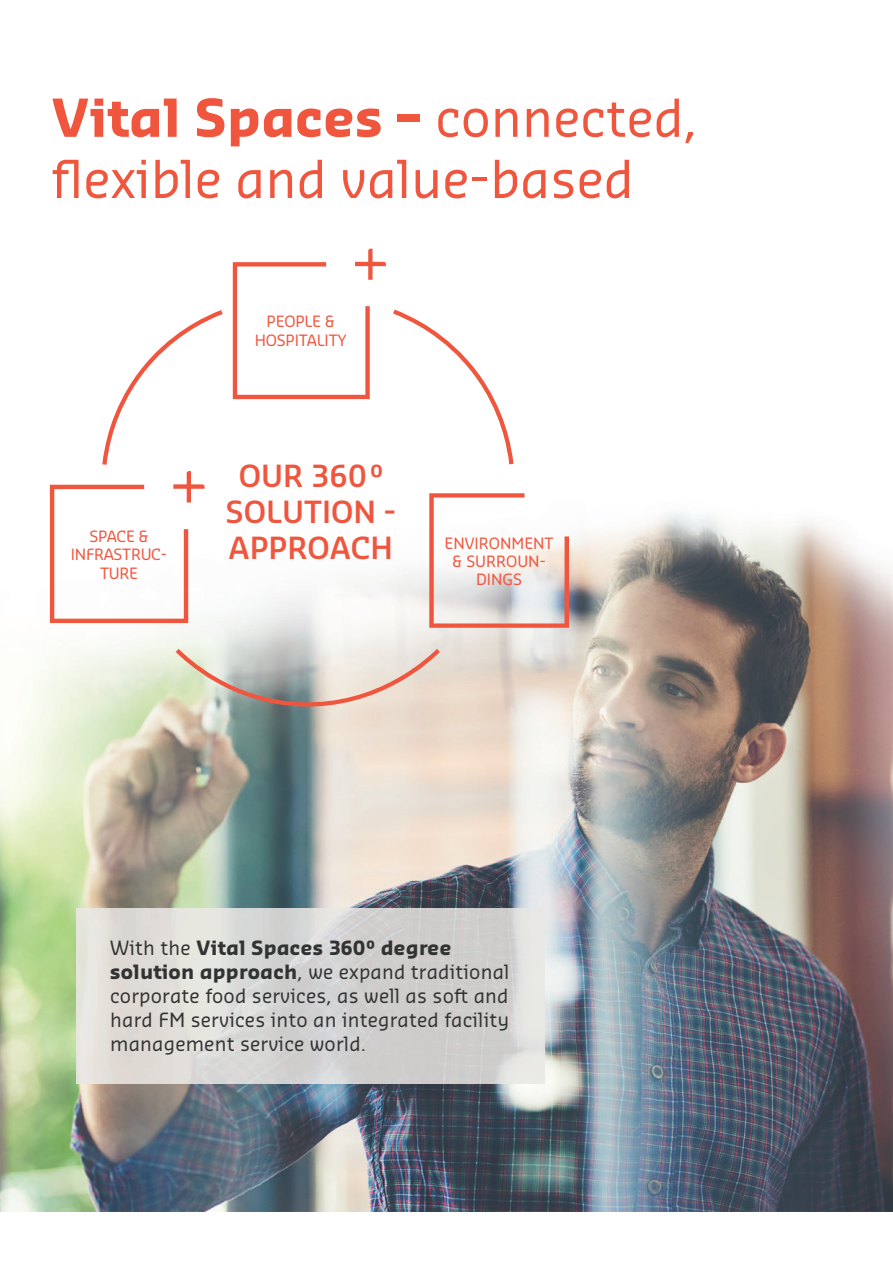
<style>
.page{position:relative;width:893px;height:1263px;background:#fff}
.page>*{position:absolute;margin:0;border:0;box-sizing:border-box;transform-origin:0 0}
.t1{font:51px/61.2px "Sansa Pro";color:#f0553e}
.t2{font:600 29.85px/35.7px "Sansa Pro";color:#f0553e;text-align:center}
.t3{font:19.2px/24px "Sansa Pro";letter-spacing:.01em;color:#313232}
.t4{font:15.15px/18.3px "Sansa Pro";letter-spacing:-.01em;color:#f0553e;text-align:center}
.s1{font-weight:700}
</style>
<div class="page">
<img style="left:0;top:502px;width:893px;height:710px">
<img style="left:76px;top:908px;width:468px;height:175px">
<svg style="left:429px;top:493px;width:140px;height:135px"></svg>
<svg style="left:171px;top:644px;width:273px;height:68px;background:#d4cabf"></svg>
<svg style="left:50px;top:310px;width:177px;height:313px"></svg>
<svg style="left:233px;top:249px;width:281px;height:216px"></svg>
<h1 class="t1" style="left:51px;top:85px;width:648px"><span class="s1">Vital Spaces –</span> connected, flexible and value-based</h1>
<p class="t4" style="left:71px;top:527px;width:98px">SPACE &amp;<br>INFRASTRUC-<br>TURE</p>
<p class="t4" style="left:255px;top:312px;width:94px">PEOPLE &amp;<br>HOSPITALITY</p>
<h2 class="t2" style="left:226px;top:457px;width:172px">OUR 360 °<br>SOLUTION -<br>APPROACH</h2>
<p class="t4" style="left:445px;top:533px;width:110px">ENVIRONMENT &amp; SURROUN-<br>DINGS</p>
<p class="t3" style="left:110px;top:935px;width:401px">With the <span class="s1">Vital Spaces 360 0 degree solution approach</span>, we expand traditional corporate food services, as well as soft and hard FM services into an integrated facility management service world.</p>
</div>
